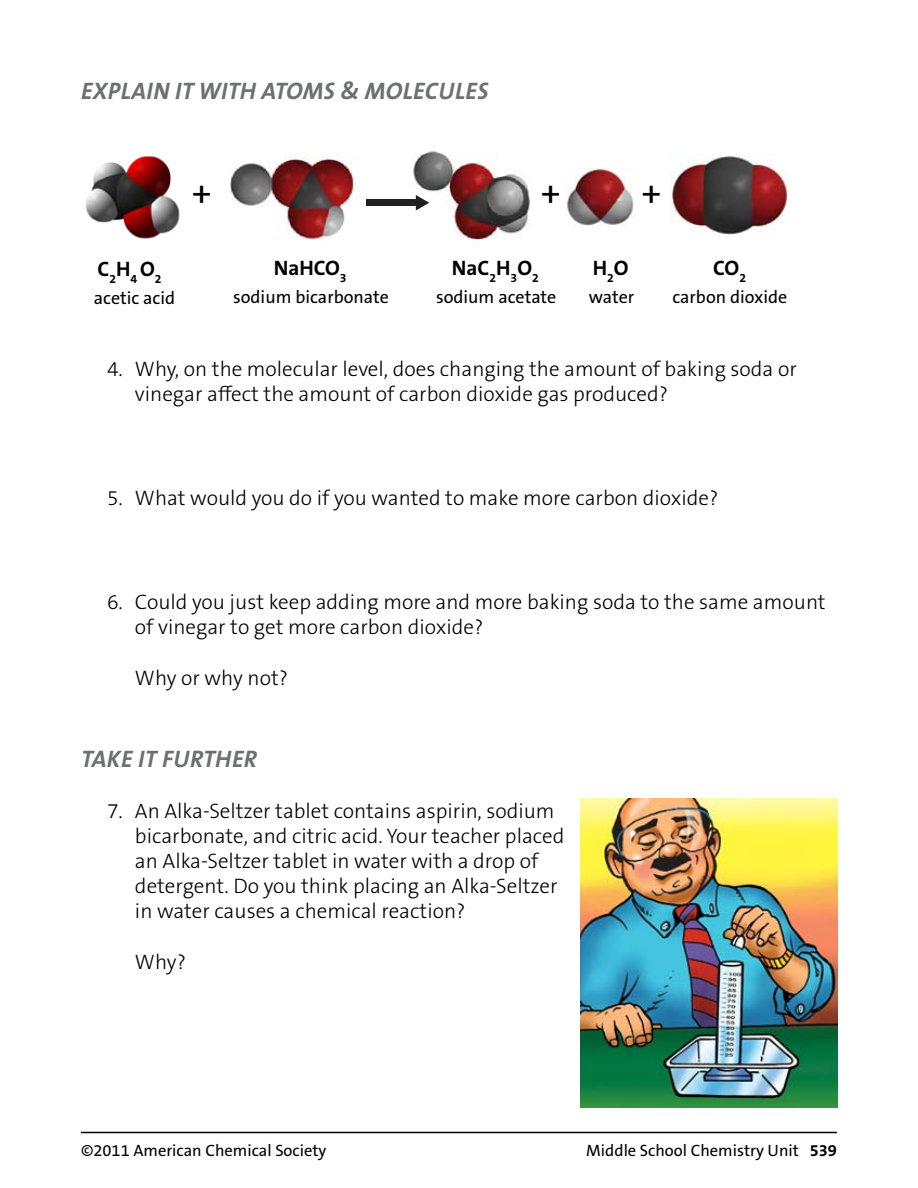
<style>
.page{position:relative;width:918px;height:1188px;background:#fff}
.page>*{position:absolute;margin:0;border:0;box-sizing:border-box;transform-origin:0 0}
.t1{font:36px "The Sans ACS W5 Plain";color:#000}
.t2{font:italic 700 24px "The Sans ACS W7";letter-spacing:.01em;color:#6d6f71}
.t3{font:300 21px/25.2px "The Sans ACS W3";color:#000}
.t4{font:700 21px "The Sans ACS W7";color:#000}
.t5{font:18px "The Sans ACS W5 Plain";color:#000}
.t6{font:16.5px "The Sans ACS W5 Plain";color:#000}
.t7{font:700 12.3px "The Sans ACS W7";color:#000}
.s1{font-family:"The Sans ACS W7";font-weight:700}
</style>
<div class="page">
<hr style="left:81px;top:1132px;width:756px;height:1px;background:#000">
<img style="left:85px;top:155px;width:95px;height:84px">
<img style="left:230px;top:157px;width:125px;height:83px">
<img style="left:671px;top:155px;width:118px;height:80px">
<img style="left:413px;top:151px;width:117px;height:89px">
<img style="left:566px;top:167px;width:69px;height:59px">
<img style="left:580px;top:798px;width:257px;height:309px">
<div style="left:366px;top:199px;width:53px;height:7px;background:#231f20"></div>
<svg style="left:416px;top:195px;width:13px;height:16px"></svg>
<p class="t2" style="left:81px;top:75px;width:14px">EXPL</p>
<p class="t2" style="left:131px;top:75px;width:160px">AIN IT WITH ATOMS</p>
<p class="t2" style="left:341px;top:75px;width:40px">&amp; MOLECULES</p>
<h1 class="t1" style="left:192px;top:170px;width:21px">+</h1>
<h1 class="t1" style="left:541px;top:170px;width:21px">+</h1>
<h1 class="t1" style="left:642px;top:170px;width:21px">+</h1>
<p class="t4" style="left:98px;top:256px;width:65px">C<sub>2</sub>H<sub>4</sub> O<sub>2</sub></p>
<p class="t4" style="left:274px;top:254px;width:40px">NaHCO</p>
<p class="t7" style="left:340px;top:270px;width:8px">3</p>
<p class="t4" style="left:452px;top:254px;width:88px">NaC<sub>2</sub>H<sub>3</sub>O<sub>2</sub></p>
<p class="t4" style="left:593px;top:254px;width:36px">H<sub>2</sub>O</p>
<p class="t4" style="left:713px;top:254px;width:34px">CO <sub>2</sub></p>
<p class="t5" style="left:94px;top:287px;width:83px">acetic acid</p>
<p class="t5" style="left:233px;top:285px;width:157px">sodium bicarbonate</p>
<p class="t5" style="left:436px;top:285px;width:122px">sodium acetate</p>
<p class="t5" style="left:589px;top:285px;width:47px">water</p>
<p class="t5" style="left:672px;top:285px;width:117px">carbon dioxide</p>
<p class="t3" style="left:135px;top:356px;width:663px;text-indent:-28px">4. Why, on the molecular level, does changing the amount of baking soda or vinegar affect the amount of carbon dioxide gas produced?</p>
<p class="t3" style="left:107px;top:486px;width:613px">5. What would you do if you wanted to make more carbon dioxide?</p>
<p class="t3" style="left:135px;top:590px;width:692px;text-indent:-28px">6. Could you just keep adding more and more baking soda to the same amount of vinegar to get more carbon dioxide?</p>
<p class="t3" style="left:135px;top:665px;width:155px">Why or why not?</p>
<p class="t2" style="left:81px;top:744px;width:96px">TAKE IT FURTHER</p>
<p class="t3" style="left:135px;top:798px;width:431px;text-indent:-28px">7. An Alka-Seltzer tablet contains aspirin, sodium bicarbonate, and citric acid. Your teacher placed an Alka-Seltzer tablet in water with a drop of detergent. Do you think placing an Alka-Seltzer in water causes a chemical reaction?</p>
<p class="t3" style="left:135px;top:949px;width:52px">Why?</p>
<p class="t6" style="left:81px;top:1140px;width:247px">©2011 American Chemical Society</p>
<p class="t6" style="left:586px;top:1140px;width:252px">Middle School Chemistry Unit <span class="s1">539</span></p>
</div>
